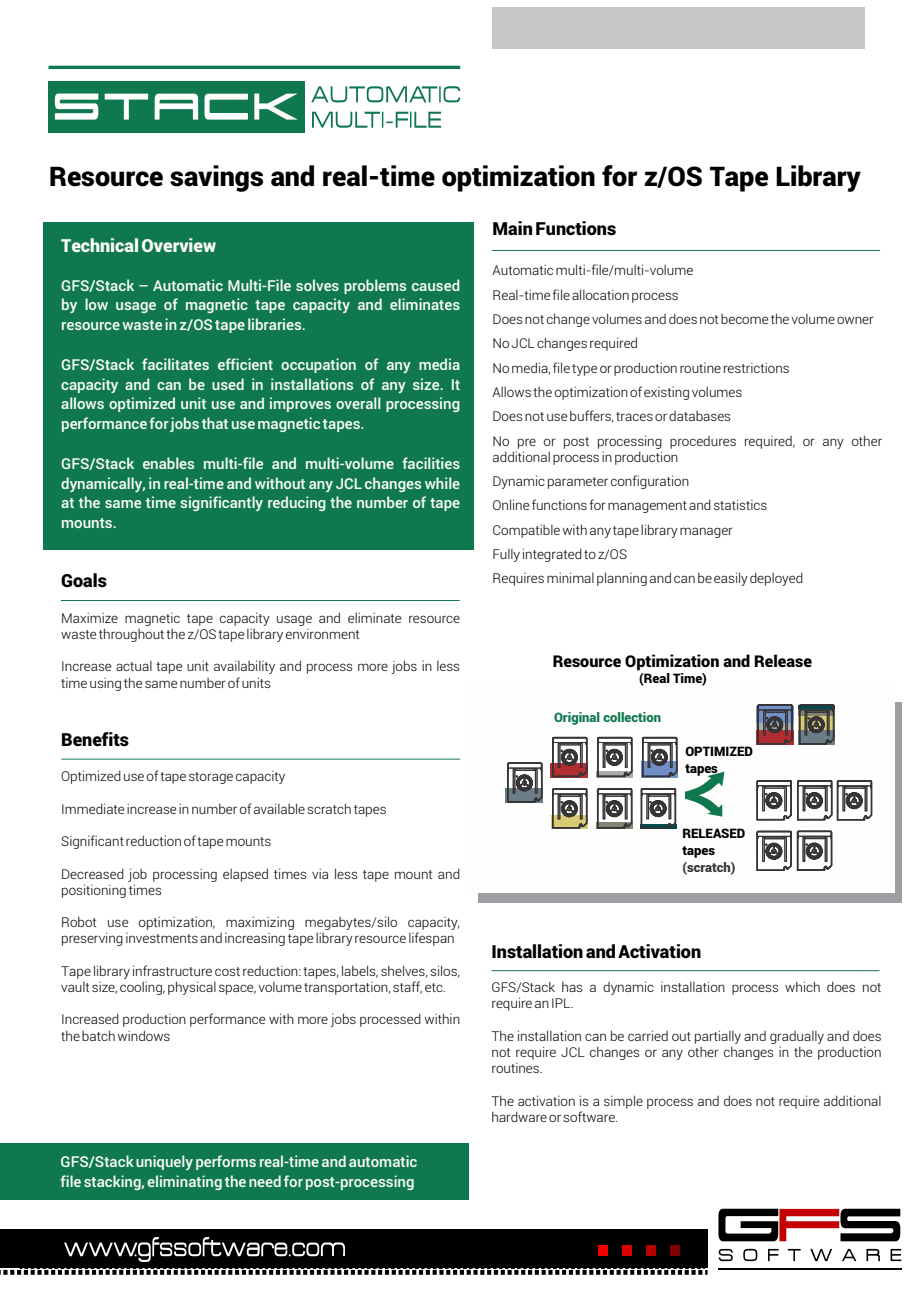
<style>
.page{position:relative;width:920px;height:1289px;background:#fff}
.page>*{position:absolute;margin:0;border:0;box-sizing:border-box;transform-origin:0 0}
.t1{font:900 27px "Roboto";color:#000}
.t2{font:900 18px "Roboto";color:#000}
.t3{font:900 18px "Roboto";color:#fefefe}
.t4{font:900 16.2px "Roboto";color:#000}
.t5{font:500 15px/19.8px "Roboto";color:#fefefe;text-align:justify}
.t6{font:300 13.5px/24.3px "Roboto";color:#000}
.t7{font:900 13.05px/17.2px "Roboto";color:#000}
.t8{font:900 13.05px "Roboto";color:#10784f}
.t9{font:900 13.05px "Roboto";color:#373435}
</style>
<div class="page">
<div style="left:0;top:1143px;width:469px;height:56px;background:#10784f"></div>
<div style="left:44px;top:222px;width:430px;height:328px;background:#10784f"></div>
<hr style="left:61px;top:600px;width:399px;height:1px;background:#10784f">
<hr style="left:61px;top:759px;width:399px;height:1px;background:#10784f">
<div style="left:478px;top:701px;width:423px;height:201px;background:#a09ca3"></div>
<div style="left:464px;top:681px;width:431px;height:212px;background:#fefefe"></div>
<svg style="left:551px;top:815px;width:37px;height:13px"></svg>
<svg style="left:798px;top:709px;width:37px;height:7px"></svg>
<svg style="left:756px;top:706px;width:37px;height:16px"></svg>
<svg style="left:756px;top:723px;width:37px;height:7px"></svg>
<div style="left:505px;top:788px;width:38px;height:15px;background:#6b7d87"></div>
<svg style="left:507px;top:762px;width:35px;height:40px"></svg>
<div style="left:535px;top:768px;width:2px;height:25px;border:1px solid #373435"></div>
<svg style="left:798px;top:716px;width:37px;height:14px"></svg>
<svg style="left:552px;top:788px;width:35px;height:40px"></svg>
<div style="left:580px;top:794px;width:2px;height:25px;border:1px solid #373435"></div>
<svg style="left:640px;top:824px;width:36px;height:5px"></svg>
<svg style="left:641px;top:788px;width:35px;height:40px"></svg>
<div style="left:669px;top:794px;width:2px;height:25px;border:1px solid #373435"></div>
<div style="left:550px;top:763px;width:38px;height:14px;background:#b22d32"></div>
<svg style="left:552px;top:737px;width:35px;height:40px"></svg>
<div style="left:580px;top:743px;width:2px;height:24px;border:1px solid #373435"></div>
<svg style="left:641px;top:760px;width:37px;height:17px"></svg>
<svg style="left:642px;top:737px;width:35px;height:40px"></svg>
<div style="left:670px;top:743px;width:2px;height:24px;border:1px solid #373435"></div>
<svg style="left:596px;top:770px;width:37px;height:7px"></svg>
<svg style="left:597px;top:737px;width:35px;height:40px"></svg>
<div style="left:625px;top:743px;width:2px;height:24px;border:1px solid #373435"></div>
<svg style="left:596px;top:822px;width:37px;height:7px"></svg>
<svg style="left:597px;top:788px;width:35px;height:40px"></svg>
<div style="left:625px;top:794px;width:2px;height:25px;border:1px solid #373435"></div>
<svg style="left:798px;top:730px;width:37px;height:15px"></svg>
<svg style="left:799px;top:704px;width:35px;height:40px"></svg>
<div style="left:827px;top:710px;width:2px;height:25px;border:1px solid #373435"></div>
<svg style="left:756px;top:730px;width:37px;height:15px"></svg>
<svg style="left:757px;top:704px;width:35px;height:40px"></svg>
<div style="left:785px;top:710px;width:2px;height:25px;border:1px solid #373435"></div>
<svg style="left:756px;top:780px;width:35px;height:40px"></svg>
<div style="left:784px;top:786px;width:2px;height:25px;border:1px solid #373435"></div>
<svg style="left:756px;top:831px;width:35px;height:39px"></svg>
<div style="left:784px;top:837px;width:2px;height:24px;border:1px solid #373435"></div>
<svg style="left:797px;top:780px;width:75px;height:40px"></svg>
<div style="left:865px;top:786px;width:2px;height:25px;border:1px solid #373435"></div>
<svg style="left:797px;top:830px;width:35px;height:40px"></svg>
<div style="left:825px;top:837px;width:2px;height:24px;border:1px solid #373435"></div>
<svg style="left:685px;top:771px;width:39px;height:45px"></svg>
<hr style="left:492px;top:250px;width:388px;height:1px;background:#10784f">
<hr style="left:491px;top:970px;width:388px;height:1px;background:#10784f">
<hr style="left:48px;top:66px;width:412px;height:3px;background:#10784f">
<div style="left:48px;top:81px;width:257px;height:52px;background:#10784f"></div>
<svg style="left:311px;top:86px;width:149px;height:16px"></svg>
<svg style="left:312px;top:112px;width:129px;height:16px"></svg>
<svg style="left:55px;top:94px;width:43px;height:26px"></svg>
<svg style="left:105px;top:94px;width:43px;height:26px"></svg>
<svg style="left:155px;top:94px;width:43px;height:26px"></svg>
<svg style="left:204px;top:94px;width:44px;height:26px"></svg>
<svg style="left:254px;top:94px;width:44px;height:26px"></svg>
<div style="left:492px;top:7px;width:373px;height:42px;background:#c8c5c8"></div>
<div style="left:0;top:1229px;width:707px;height:38px;background:#000"></div>
<svg style="left:0;top:1237px;width:707px;height:37px"></svg>
<div style="left:597px;top:1245px;width:10px;height:11px;background:#f20000"></div>
<div style="left:621px;top:1245px;width:10px;height:11px;background:#d90000"></div>
<div style="left:645px;top:1245px;width:10px;height:11px;background:#b30000"></div>
<div style="left:669px;top:1245px;width:10px;height:11px;background:#800000"></div>
<hr style="left:718px;top:1268px;width:183px;height:1px;background:#000">
<svg style="left:718px;top:1248px;width:14px;height:13px"></svg>
<svg style="left:743px;top:1248px;width:14px;height:13px"></svg>
<svg style="left:768px;top:1248px;width:10px;height:13px"></svg>
<svg style="left:787px;top:1248px;width:13px;height:13px"></svg>
<svg style="left:810px;top:1248px;width:22px;height:13px"></svg>
<svg style="left:842px;top:1248px;width:14px;height:13px"></svg>
<svg style="left:866px;top:1248px;width:13px;height:13px"></svg>
<svg style="left:890px;top:1248px;width:11px;height:13px"></svg>
<svg style="left:718px;top:1208px;width:182px;height:33px"></svg>
<h1 class="t1" style="left:49px;top:158px;width:813px">Resource savings and real-time optimization for z/OS Tape Library</h1>
<h2 class="t3" style="left:61px;top:233px;width:156px">Technical Overview</h2>
<p class="t5" style="left:61px;top:275px;width:400px">GFS/Stack – Automatic Multi-File solves problems caused by low usage of magnetic tape capacity and eliminates resource waste in z/OS tape libraries.</p>
<p class="t5" style="left:61px;top:354px;width:400px">GFS/Stack facilitates efficient occupation of any media capacity and can be used in installations of any size. It allows optimized unit use and improves overall processing performance for jobs that use magnetic tapes.</p>
<p class="t5" style="left:61px;top:453px;width:400px">GFS/Stack enables multi-file and multi-volume facilities dynamically, in real-time and without any JCL changes while at the same time significantly reducing the number of tape mounts.</p>
<h2 class="t2" style="left:61px;top:568px;width:47px">Goals</h2>
<p class="t6" style="left:61px;top:611px;width:400px;line-height:16.2px">Maximize magnetic tape capacity usage and eliminate resource waste throughout the z/OS tape library environment</p>
<p class="t6" style="left:61px;top:660px;width:400px;line-height:16.2px">Increase actual tape unit availability and process more jobs in less time using the same number of units</p>
<h2 class="t2" style="left:61px;top:727px;width:69px">Benefits</h2>
<p class="t6" style="left:61px;top:766px;width:226px">Optimized use of tape storage capacity</p>
<p class="t6" style="left:61px;top:798px;width:327px">Immediate increase in number of available scratch tapes</p>
<p class="t6" style="left:61px;top:830px;width:212px">Significant reduction of tape mounts</p>
<p class="t6" style="left:61px;top:867px;width:400px;line-height:16.2px">Decreased job processing elapsed times via less tape mount and positioning times</p>
<p class="t6" style="left:61px;top:915px;width:400px;line-height:16.2px">Robot use optimization, maximizing megabytes/silo capacity, preserving investments and increasing tape library resource lifespan</p>
<p class="t6" style="left:61px;top:964px;width:400px;line-height:16.2px">Tape library infrastructure cost reduction: tapes, labels, shelves, silos, vault size, cooling, physical space, volume transportation, staff, etc.</p>
<p class="t6" style="left:61px;top:1013px;width:400px;line-height:16.2px">Increased production performance with more jobs processed within the batch windows</p>
<p class="t5" style="left:61px;top:1151px;width:358px">GFS/Stack uniquely performs real-time and automatic file stacking, eliminating the need for post-processing</p>
<h2 class="t2" style="left:492px;top:216px;width:125px">Main Functions</h2>
<p class="t6" style="left:492px;top:260px;width:391px">Automatic multi-file/multi-volume<br>Real-time file allocation process<br>Does not change volumes and does not become the volume owner No JCL changes required<br>No media, file type or production routine restrictions<br>Allows the optimization of existing volumes<br>Does not use buffers, traces or databases<br>No pre or post processing procedures required, or any other</p>
<p class="t6" style="left:492px;top:446px;width:312px">additional process in production<br>Dynamic parameter configuration<br>Online functions for management and statistics Compatible with any tape library manager<br>Fully integrated to z/OS<br>Requires minimal planning and can be easily deployed</p>
<p class="t4" style="left:553px;top:649px;width:260px">Resource Optimization and Release</p>
<p class="t7" style="left:639px;top:669px;width:69px">(Real Time)</p>
<p class="t8" style="left:554px;top:708px;width:109px">Original collection</p>
<p class="t7" style="left:685px;top:742px;width:69px">OPTIMIZED tapes</p>
<p class="t7" style="left:682px;top:824px;width:65px">RELEASED tapes</p>
<p class="t9" style="left:682px;top:858px;width:55px">(scratch)</p>
<h2 class="t2" style="left:491px;top:939px;width:211px">Installation and Activation</h2>
<p class="t6" style="left:491px;top:980px;width:391px;line-height:16.2px">GFS/Stack has a dynamic installation process which does not require an IPL.</p>
<p class="t6" style="left:491px;top:1029px;width:391px;line-height:16.2px;text-align:justify">The installation can be carried out partially and gradually and does not require JCL changes or any other changes in the production routines.</p>
<p class="t6" style="left:491px;top:1094px;width:391px;line-height:16.2px">The activation is a simple process and does not require additional hardware or software.</p>
</div>
